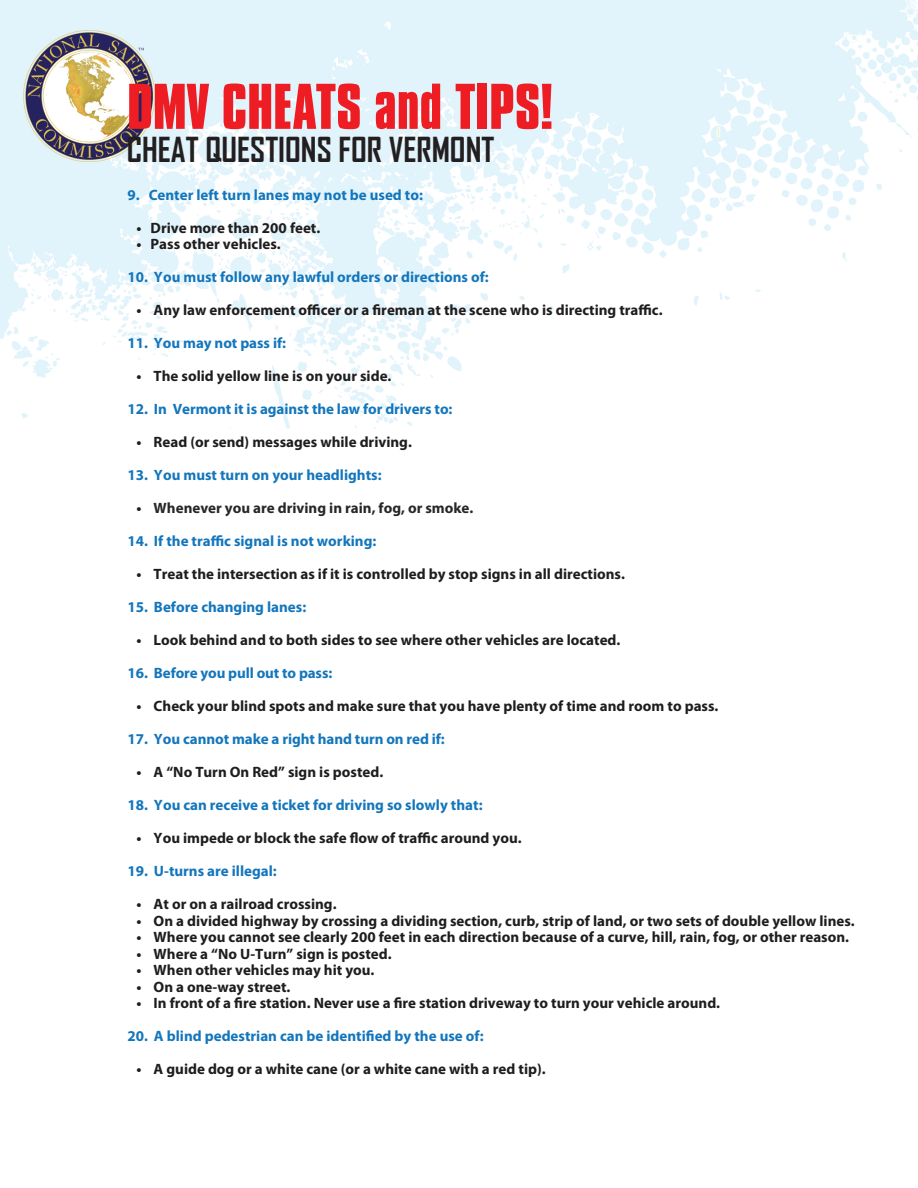
<style>
.page{position:relative;width:918px;height:1188px;background:#fff}
.page>*{position:absolute;margin:0;border:0;box-sizing:border-box;transform-origin:0 0}
.t1{font:700 55.5px "Compacta BT";color:#ee1d23}
.t2{font:700 33px "Agency FB";color:#231f20}
.t3{font:700 15px "Myriad Pro";color:#201d1e}
.t4{font:700 15px "Myriad Pro";color:#1376bc}
.t5{font:700 15px "Myriad Pro";color:#292627}
.s1{color:#201d1e}
</style>
<div class="page">
<img style="left:0;top:0;width:918px;height:429px">
<svg style="left:715px;top:125px;width:6px;height:14px"></svg>
<p class="t1" style="left:127px;top:73px;width:427px">DMV CHEATS and TIPS!</p>
<p class="t2" style="left:127px;top:129px;width:369px">CHEAT QUESTIONS FOR VERMONT</p>
<p class="t4" style="left:127px;top:185px;width:297px">9. Center left turn lanes may not be used to:</p>
<p class="t3" style="left:136px;top:218px;width:185px">• Drive more than 200 feet.</p>
<p class="t3" style="left:136px;top:235px;width:146px">• Pass other vehicles.</p>
<p class="t4" style="left:127px;top:268px;width:363px">10. You must follow any lawful orders or directions of:</p>
<p class="t3" style="left:136px;top:301px;width:528px">• Any law enforcement officer or a fireman at the scene who is directing traffic.</p>
<p class="t4" style="left:127px;top:334px;width:160px">11. You may not pass if:</p>
<p class="t3" style="left:136px;top:367px;width:257px">• The solid yellow line is on your side.</p>
<p class="t4" style="left:127px;top:400px;width:327px">12. In Vermont it is against the law for drivers to:</p>
<p class="t3" style="left:136px;top:433px;width:277px">• Read (or send) messages while driving.</p>
<p class="t4" style="left:127px;top:466px;width:256px">13. You must turn on your headlights:</p>
<p class="t5" style="left:136px;top:499px;width:339px"><span class="s1">•</span> Whenever you are driving in rain, fog, or smoke.</p>
<p class="t4" style="left:127px;top:532px;width:251px">14. If the traffic signal is not working:</p>
<p class="t3" style="left:136px;top:565px;width:490px">• Treat the intersection as if it is controlled by stop signs in all directions.</p>
<p class="t4" style="left:127px;top:598px;width:180px">15. Before changing lanes:</p>
<p class="t3" style="left:136px;top:631px;width:486px">• Look behind and to both sides to see where other vehicles are located.</p>
<p class="t4" style="left:127px;top:664px;width:206px">16. Before you pull out to pass:</p>
<p class="t3" style="left:136px;top:697px;width:584px">• Check your blind spots and make sure that you have plenty of time and room to pass.</p>
<p class="t4" style="left:127px;top:730px;width:319px">17. You cannot make a right hand turn on red if:</p>
<p class="t3" style="left:136px;top:763px;width:248px">• A “No Turn On Red” sign is posted.</p>
<p class="t4" style="left:127px;top:796px;width:357px">18. You can receive a ticket for driving so slowly that:</p>
<p class="t3" style="left:136px;top:829px;width:387px">• You impede or block the safe flow of traffic around you.</p>
<p class="t4" style="left:127px;top:862px;width:151px">19. U-turns are illegal:</p>
<p class="t3" style="left:136px;top:895px;width:202px">• At or on a railroad crossing.</p>
<p class="t3" style="left:136px;top:911px;width:720px">• On a divided highway by crossing a dividing section, curb, strip of land, or two sets of double yellow lines.</p>
<p class="t3" style="left:136px;top:928px;width:714px">• Where you cannot see clearly 200 feet in each direction because of a curve, hill, rain, fog, or other reason.</p>
<p class="t3" style="left:136px;top:944px;width:257px">• Where a “No U-Turn” sign is posted.</p>
<p class="t3" style="left:136px;top:961px;width:240px">• When other vehicles may hit you.</p>
<p class="t3" style="left:136px;top:977px;width:156px">• On a one-way street.</p>
<p class="t3" style="left:136px;top:994px;width:585px">• In front of a fire station. Never use a fire station driveway to turn your vehicle around.</p>
<p class="t4" style="left:127px;top:1027px;width:358px">20. A blind pedestrian can be identified by the use of:</p>
<p class="t3" style="left:136px;top:1060px;width:411px">• A guide dog or a white cane (or a white cane with a red tip).</p>
</div>
